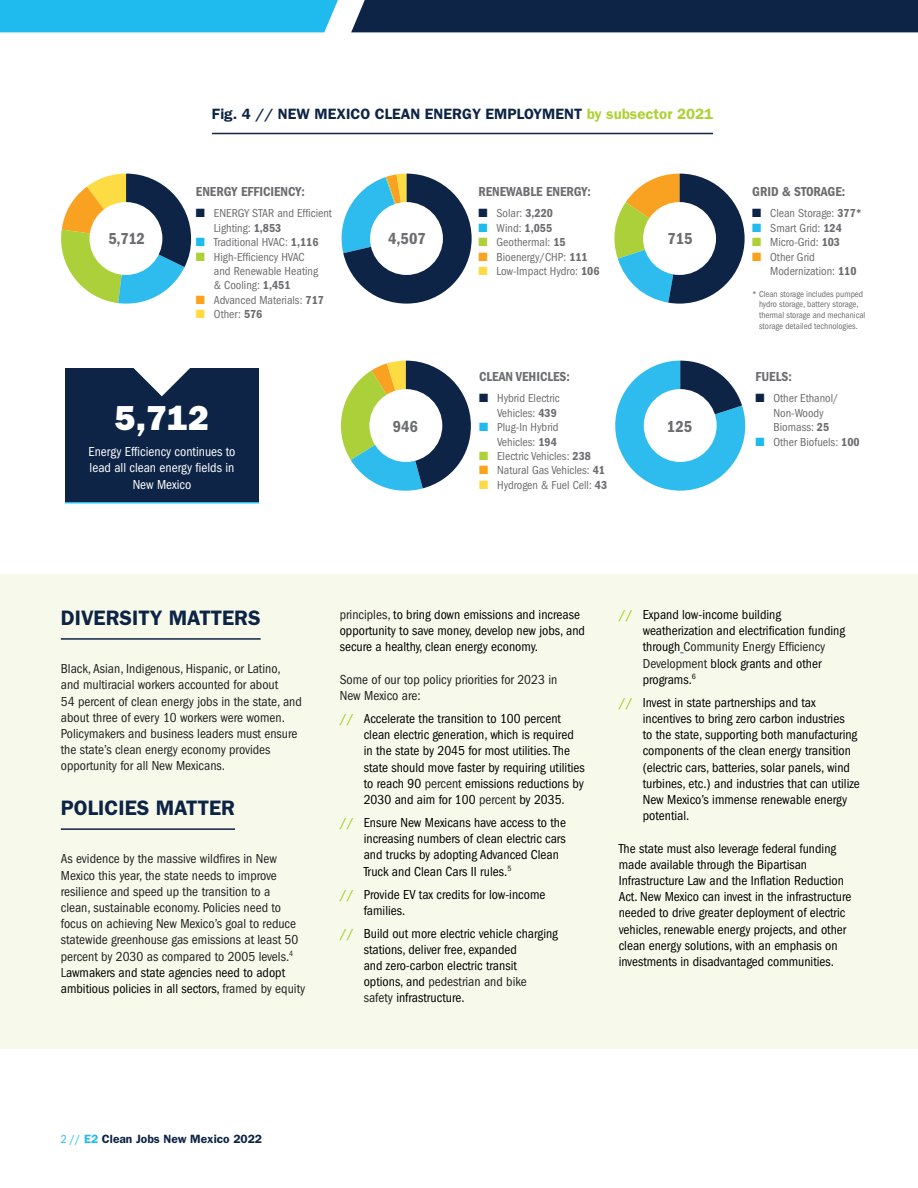
<style>
.page{position:relative;width:918px;height:1188px;background:#fff}
.page>*{position:absolute;margin:0;border:0;box-sizing:border-box;transform-origin:0 0}
.Text{font:800 34.8px "Franklin Gothic";color:#fff}
.t1{font:600 21px "Franklin Gothic";color:#0e2446}
.t2{font:600 condensed 16.5px "Franklin Gothic";color:#6c6d70}
.t3{font:600 15px "Franklin Gothic";color:#0e2446}
.Text-2{font:condensed 13.5px/16.2px "Franklin Gothic";color:#000}
.Text-3{font:condensed 13.5px/16.2px "Franklin Gothic";color:#231f20}
.t4{font:600 condensed 13.5px "Franklin Gothic";color:#6c6d70}
.Text-4{font:condensed 13.5px/16.2px "Franklin Gothic";color:#fff;text-align:center}
.Text-5{font:condensed 12px/14.4px "Franklin Gothic";color:#6c6d70}
.t5{font:600 12px "Franklin Gothic";color:#0e2446}
.Text-6{font:condensed 9px/10.8px "Franklin Gothic";color:#6c6d70}
.s1{color:#add136}
.s2{color:#0e2446}
.s3{font-weight:600}
.s4{color:#1fbbee}
.s5{color:#faa21b}
.s6{color:#ffdb43}
.s7{color:#000}
.s8{color:#231f20}
.s9{font-weight:600;color:#add136}
.s10{font-weight:400;font-stretch:condensed;color:#1fbbee}
</style>
<div class="page">
<div style="left:65px;top:369px;width:194px;height:133px;background:#0e2446"></div>
<div style="left:0;top:574px;width:918px;height:475px;background:#f7faeb"></div>
<div style="left:351px;top:0;width:567px;height:32px;background:#0e2446"></div>
<div style="left:0;top:0;width:338px;height:32px;background:#1fbbee"></div>
<hr style="left:61px;top:638px;width:200px;height:2px;background:#0e2345">
<hr style="left:61px;top:828px;width:174px;height:2px;background:#0e2345">
<svg style="left:61px;top:174px;width:149px;height:222px"></svg>
<svg style="left:341px;top:174px;width:131px;height:130px"></svg>
<div style="left:370px;top:202px;width:73px;height:73px;background:#fff;border-radius:50%"></div>
<svg style="left:614px;top:174px;width:131px;height:130px"></svg>
<div style="left:643px;top:202px;width:73px;height:73px;background:#fff;border-radius:50%"></div>
<hr style="left:212px;top:133px;width:501px;height:1px;background:#0e2345">
<svg style="left:340px;top:361px;width:131px;height:130px"></svg>
<div style="left:369px;top:389px;width:73px;height:73px;background:#fff;border-radius:50%"></div>
<svg style="left:615px;top:361px;width:130px;height:130px"></svg>
<div style="left:644px;top:389px;width:73px;height:73px;background:#fff;border-radius:50%"></div>
<hr style="left:65px;top:502px;width:194px;height:1px;background:#1fbbee">
<p class="t3" style="left:212px;top:105px;width:503px">Fig. 4 // NEW MEXICO CLEAN ENERGY EMPLOYMENT <span class="s1">by subsector 2021</span></p>
<p class="t4" style="left:196px;top:184px;width:110px">ENERGY EFFICIENCY:</p>
<p class="Text-5" style="left:214px;top:206px;width:120px;text-indent:-18px"><span class="s2">■</span> ENERGY STAR and Efficient<br>Lighting: <span class="s3">1,853</span></p>
<p class="Text-5" style="left:196px;top:235px;width:124px"><span class="s4">■</span> Traditional HVAC: <span class="s3">1,116</span></p>
<p class="Text-5" style="left:214px;top:250px;width:106px;text-indent:-18px"><span class="s1">■</span> High-Efficiency HVAC and Renewable Heating &amp; Cooling: <span class="s3">1,451</span></p>
<p class="Text-5" style="left:196px;top:293px;width:130px"><span class="s5">■</span> Advanced Materials: <span class="s3">717</span></p>
<p class="Text-5" style="left:196px;top:307px;width:68px"><span class="s6">■</span> Other: <span class="s3">576</span></p>
<p class="t4" style="left:478px;top:184px;width:114px">RENEWABLE ENERGY:</p>
<p class="Text-5" style="left:478px;top:206px;width:76px"><span class="s2">■</span> Solar: <span class="s3">3,220</span></p>
<p class="Text-5" style="left:478px;top:221px;width:75px"><span class="s4">■</span> Wind: <span class="s3">1,055</span></p>
<p class="Text-5" style="left:478px;top:235px;width:89px"><span class="s1">■</span> Geothermal: <span class="s3">15</span></p>
<p class="Text-5" style="left:478px;top:250px;width:111px"><span class="s5">■</span> Bioenergy/CHP: <span class="s3">111</span></p>
<p class="Text-5" style="left:478px;top:264px;width:123px"><span class="s6">■</span> Low-Impact Hydro: <span class="s3">106</span></p>
<p class="t2" style="left:108px;top:229px;width:38px">5,712</p>
<p class="t2" style="left:388px;top:229px;width:39px">4,507</p>
<p class="t2" style="left:667px;top:229px;width:27px">715</p>
<p class="Text" style="left:115px;top:398px;width:96px">5,712</p>
<p class="Text-4" style="left:89px;top:444px;width:148px">Energy Efficiency continues to lead all clean energy fields in<br>New Mexico</p>
<p class="t4" style="left:479px;top:369px;width:92px">CLEAN VEHICLES:</p>
<p class="Text-5" style="left:479px;top:391px;width:82px;text-align:right"><span class="s2">■</span> Hybrid Electric<br>Vehicles: <span class="s3">439</span></p>
<p class="Text-5" style="left:479px;top:420px;width:81px;text-align:right"><span class="s4">■</span> Plug-In Hybrid<br>Vehicles: <span class="s3">194</span></p>
<p class="Text-5" style="left:479px;top:449px;width:113px"><span class="s1">■</span> Electric Vehicles: <span class="s3">238</span></p>
<p class="Text-5" style="left:479px;top:463px;width:127px"><span class="s5">■</span> Natural Gas Vehicles: <span class="s3">41</span></p>
<p class="Text-5" style="left:479px;top:478px;width:130px"><span class="s6">■</span> Hydrogen &amp; Fuel Cell: <span class="s3">43</span></p>
<p class="t2" style="left:393px;top:418px;width:27px">946</p>
<p class="t2" style="left:667px;top:418px;width:27px">125</p>
<p class="t4" style="left:752px;top:184px;width:95px">GRID &amp; STORAGE:</p>
<p class="Text-5" style="left:752px;top:206px;width:111px"><span class="s2">■</span> Clean Storage: <span class="s3">377*</span></p>
<p class="Text-5" style="left:752px;top:221px;width:91px"><span class="s4">■</span> Smart Grid: <span class="s3">124</span></p>
<p class="Text-5" style="left:752px;top:235px;width:89px"><span class="s1">■</span> Micro-Grid: <span class="s3">103</span></p>
<p class="Text-5" style="left:770px;top:250px;width:88px;text-indent:-18px"><span class="s5">■</span> Other Grid<br>Modernization: <span class="s3">110</span></p>
<p class="Text-6" style="left:759px;top:288px;width:108px;text-indent:-7px">* Clean storage includes pumped hydro storage, battery storage, thermal storage and mechanical storage detailed technologies.</p>
<p class="t4" style="left:755px;top:369px;width:38px">FUELS:</p>
<p class="Text-5" style="left:773px;top:391px;width:67px;text-indent:-18px"><span class="s2">■</span> Other Ethanol/<br>Non-Woody<br>Biomass: <span class="s3">25</span></p>
<p class="Text-5" style="left:755px;top:435px;width:106px"><span class="s4">■</span> Other Biofuels: <span class="s3">100</span></p>
<p class="t1" style="left:61px;top:605px;width:201px">DIVERSITY MATTERS</p>
<p class="Text-3" style="left:61px;top:661px;width:243px">Black, Asian, Indigenous, Hispanic, or Latino, and multiracial workers accounted for about<br>54 percent of clean energy jobs in the state, and about three of every 10 workers were women.<br>Policymakers and business leaders must ensure the state’s clean energy economy provides opportunity for all New Mexicans.</p>
<p class="t1" style="left:61px;top:795px;width:176px">POLICIES MATTER</p>
<p class="Text-3" style="left:61px;top:851px;width:246px">As evidence by the massive wildfires in New Mexico this year, the state needs to improve resilience and speed up the transition to a<br>clean, sustainable economy. Policies need to focus on achieving New Mexico’s goal to reduce statewide greenhouse gas emissions at least 50 percent by 2030 as compared to 2005 levels.<sup>4<br></sup>L<span class="s7">awmakers and state agencies need to adopt ambitious policies in all sectors,</span> framed by equity</p>
<p class="Text-2" style="left:340px;top:607px;width:247px"><span class="s8">principles,</span> to bring down emissions and increase opportunity to save money, develop new jobs, and secure a healthy, clean energy economy.</p>
<p class="Text-3" style="left:340px;top:671px;width:219px">Some of our top policy priorities for 2023 in<br>New Mexico are:</p>
<p class="Text-2" style="left:364px;top:711px;width:223px;text-indent:-24px"><span class="s9">//</span> Accelerate the transition to 100 percent clean electric generation, which is required in the state by 2045 for most utilities. The state should move faster by requiring utilities to reach 90 <span class="s8">percent</span> emissions reductions by 2030 and aim for 100 <span class="s8">percent</span> by 2035.</p>
<p class="Text-2" style="left:364px;top:815px;width:204px;text-indent:-24px"><span class="s9">//</span> Ensure New Mexicans have access to the increasing numbers of clean electric cars and trucks by adopting Advanced Clean Truck and Clean Cars II rules.<sup>5</sup></p>
<p class="Text-2" style="left:364px;top:886px;width:183px;text-indent:-24px"><span class="s9">//</span> Provide EV tax credits for low-income families.</p>
<p class="Text-2" style="left:364px;top:925px;width:196px;text-indent:-24px"><span class="s9">//</span> Build out more electric vehicle charging stations, deliver free, expanded<br>and zero-carbon electric transit options, and <span class="s8">pedestrian and bike safety</span> infrastructure.</p>
<p class="Text-2" style="left:643px;top:607px;width:204px;text-indent:-24px"><span class="s9">//</span> Expand low-income building weatherization and electrification funding through <span class="s8">Community Energy Efficiency<br>Development</span> block grants and other programs.<sup>6</sup></p>
<p class="Text-2" style="left:643px;top:694px;width:219px;text-indent:-24px"><span class="s9">//</span> Invest in state partnerships and tax incentives to bring zero carbon industries<br>to the state, supporting both manufacturing components of the clean energy transition (electric cars, batteries, solar panels, wind turbines, etc.) and industries that can utilize New Mexico’s immense renewable energy potential.</p>
<p class="Text-2" style="left:619px;top:840px;width:234px">The state must also leverage federal funding made available through the Bipartisan Infrastructure Law and the Inflation Reduction Act. New Mexico can invest in the infrastructure needed to drive greater deployment of electric vehicles, renewable energy projects, and other clean energy solutions, with an emphasis on investments in disadvantaged communities.</p>
<p class="t5" style="left:61px;top:1132px;width:203px"><span class="s10">2 //</span> <span class="s4">E2</span> Clean Jobs New Mexico 2022</p>
</div>
